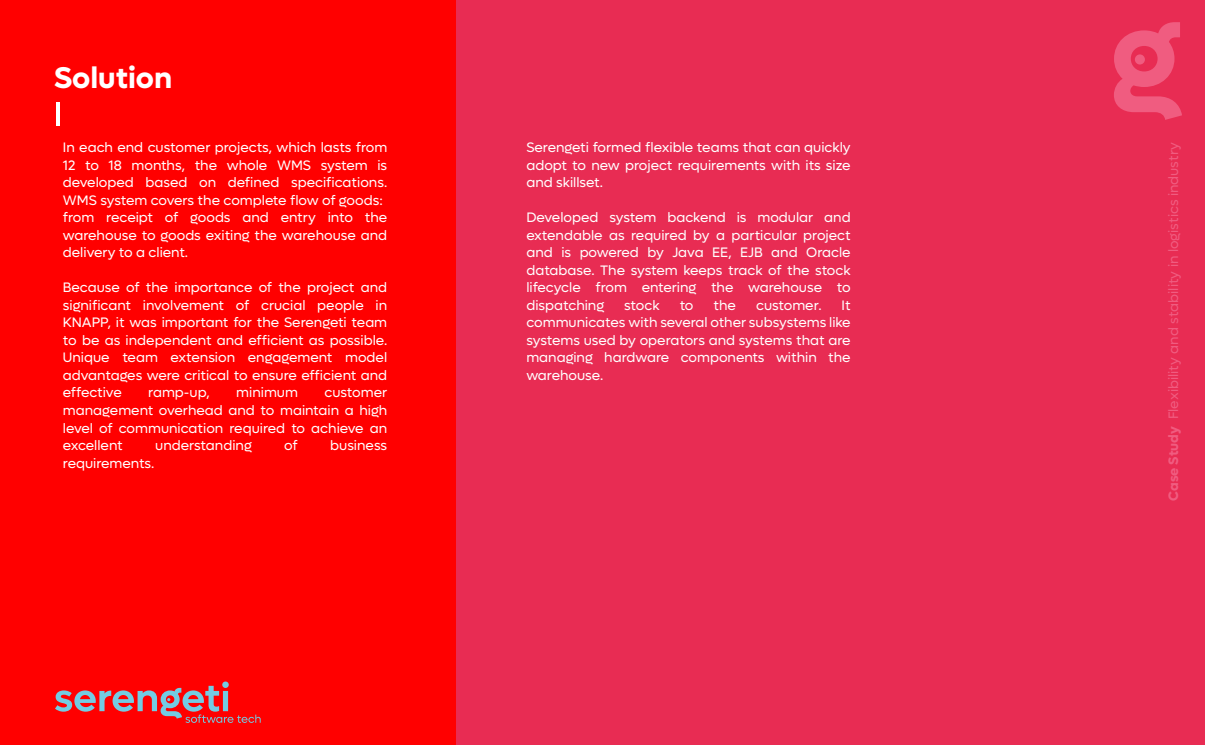
<style>
.page{position:relative;width:1205px;height:745px;background:#fff}
.page>*{position:absolute;margin:0;border:0;box-sizing:border-box;transform-origin:0 0}
.t1{font:700 30px "Lufga";color:#fff}
.t2{font:13.75px/17.5px "Lufga";color:#fff;text-align:justify}
.t3{font:13.75px "Lufga";color:#f05c80}
.s1{font-weight:700}
</style>
<div class="page">
<div style="left:455px;top:0;width:750px;height:744px;background:#e82c53"></div>
<div style="left:0;top:0;width:455px;height:744px;background:#f00"></div>
<svg style="left:55px;top:681px;width:206px;height:41px"></svg>
<hr style="left:57px;top:102px;width:3px;height:23px;background:#fff">
<svg style="left:1114px;top:22px;width:68px;height:98px"></svg>
<h1 class="t1" style="left:54px;top:64px;width:120px">Solution</h1>
<p class="t2" style="left:63px;top:139px;width:326px;text-align:left">In each end customer projects, which lasts from 12 to 18 months, the whole WMS system is developed based on defined specifications.<br>WMS system covers the complete flow of goods: from receipt of goods and entry into the warehouse to goods exiting the warehouse and delivery to a client.</p>
<p class="t2" style="left:63px;top:279px;width:326px">Because of the importance of the project and significant involvement of crucial people in KNAPP, it was important for the Serengeti team to be as independent and efficient as possible.<br>Unique team extension engagement model advantages were critical to ensure efficient and effective</p>
<p class="t2" style="left:148px;top:384px;width:63px">ramp-up,</p>
<p class="t2" style="left:236px;top:384px;width:63px">minimum</p>
<p class="t2" style="left:63px;top:384px;width:326px;text-indent:262px">customer management overhead and to maintain a high level of communication required to achieve an excellent</p>
<p class="t2" style="left:155px;top:437px;width:98px">understanding</p>
<p class="t2" style="left:284px;top:437px;width:15px">of</p>
<p class="t2" style="left:330px;top:437px;width:59px">business</p>
<p class="t2" style="left:63px;top:454px;width:93px">requirements.</p>
<p class="t2" style="left:526px;top:139px;width:326px">Serengeti formed flexible teams that can quickly adopt to new project requirements with its size and skillset.</p>
<p class="t2" style="left:526px;top:209px;width:326px">Developed system backend is modular and extendable as required by a particular project and is powered by Java EE, EJB and Oracle database. The system keeps track of the stock lifecycle from entering the warehouse to dispatching</p>
<p class="t2" style="left:624px;top:297px;width:37px">stock</p>
<p class="t2" style="left:680px;top:297px;width:15px">to</p>
<p class="t2" style="left:713px;top:297px;width:24px">the</p>
<p class="t2" style="left:756px;top:297px;width:67px">customer.</p>
<p class="t2" style="left:526px;top:297px;width:326px;text-indent:315px">It communicates with several other subsystems like systems used by operators and systems that are managing hardware components within the warehouse.</p>
<p class="t3" style="left:1167px;top:501px;width:360px;rotate:-90deg"><span class="s1">Case Study</span> Flexibility and stability in logistics industry</p>
</div>
